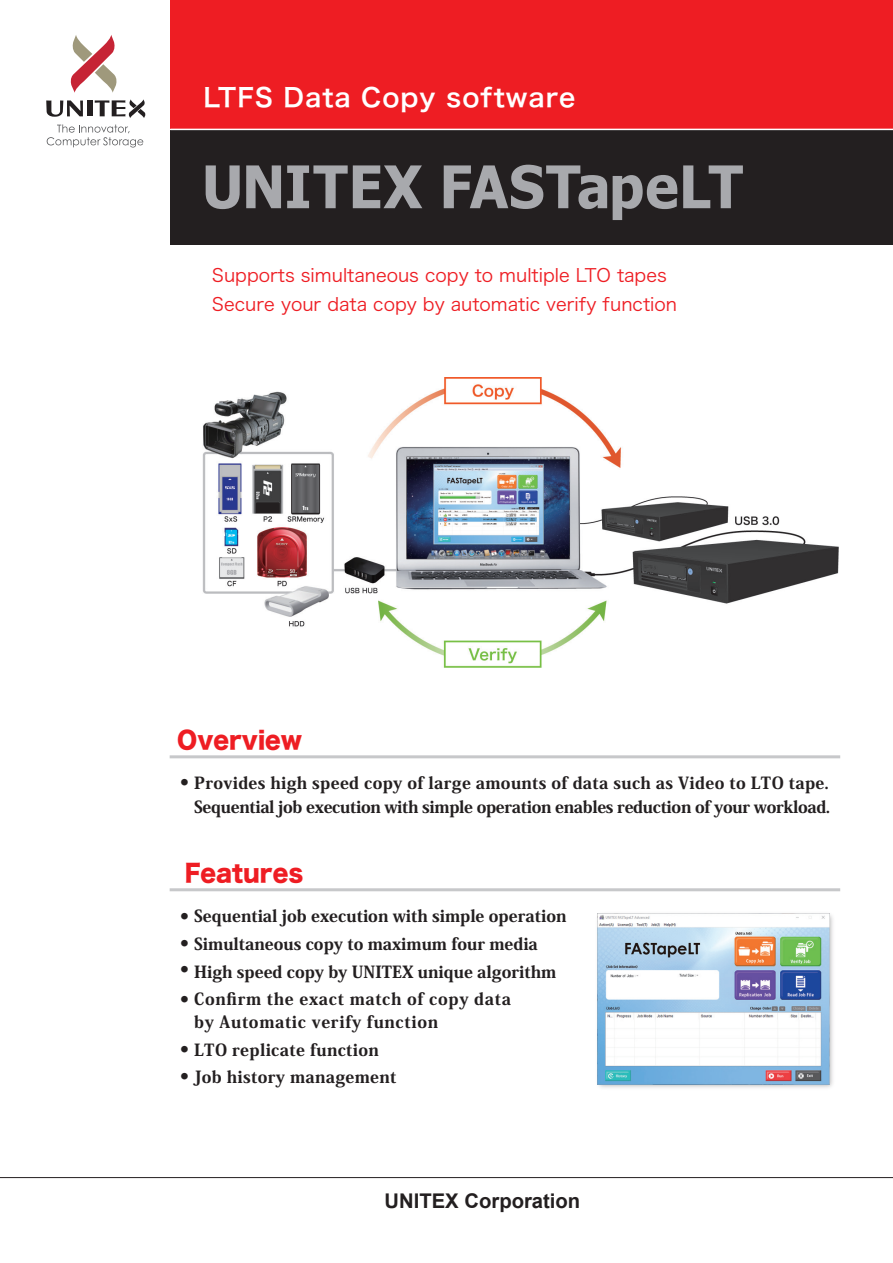
<style>
.page{position:relative;width:893px;height:1263px;background:#fff}
.page>*{position:absolute;margin:0;border:0;box-sizing:border-box;transform-origin:0 0}
.t1{font:700 58.8px "Tahoma";letter-spacing:.005em;color:#a8a9ad;scale:.95 1}
.t2{font:25.5px "Hira Kaku Pro W6";letter-spacing:.04em;color:#fff}
.t3{font:24px "Hira Kaku Std W8";color:#ee1d23;scale:.95 1}
.t4{font:700 20.25px "Arial";color:#231f20}
.t5{font:18.15px/29.1px "Hira Kaku Pro W3";color:#ee1d23}
.t6{font:800 16.5px/24px "Koz Min Pr 6 N";letter-spacing:-.02em;color:#231f20}
.t7{font:800 16.5px/27.8px "Koz Min Pr 6 N";color:#231f20}
.t8{font:800 16.5px/22.5px "Koz Min Pr 6 N";letter-spacing:.04em;color:#231f20}
.t9{font:800 16.5px "Koz Min Pr 6 N";letter-spacing:.02em;color:#231f20}
.t10{font:800 7.5px "Koz Min Pr 6 N";color:#231f20}
</style>
<div class="page">
<img style="left:597px;top:913px;width:236px;height:175px">
<img style="left:597px;top:913px;width:232px;height:171px">
<hr style="left:0;top:1177px;width:893px;height:1px;background:#231f20">
<div style="left:170px;top:0;width:723px;height:129px;background:#ee1d23"></div>
<div style="left:170px;top:130px;width:723px;height:114px;background:#231f20"></div>
<svg style="left:46px;top:100px;width:37px;height:17px"></svg>
<div style="left:87px;top:100px;width:6px;height:16px;background:#231f20"></div>
<svg style="left:95px;top:99px;width:51px;height:19px"></svg>
<svg style="left:70px;top:35px;width:47px;height:58px"></svg>
<svg style="left:47px;top:124px;width:96px;height:23px"></svg>
<hr style="left:170px;top:888px;width:670px;height:3px;background:#c7c8ca">
<hr style="left:170px;top:755px;width:670px;height:3px;background:#c7c8ca">
<img style="left:203px;top:377px;width:636px;height:290px">
<h2 class="t2" style="left:203px;top:74px;width:374px">LTFS Data Copy software</h2>
<h1 class="t1" style="left:202px;top:146px;width:571px">UNITEX FASTapeLT</h1>
<p class="t5" style="left:212px;top:259px;width:467px">Supports simultaneous copy to multiple LTO tapes<br>Secure your data copy by automatic verify function</p>
<h3 class="t3" style="left:177px;top:727px;width:133px">Overview</h3>
<p class="t6" style="left:194px;top:771px;width:637px">Provides high speed copy of large amounts of data such as Video to LTO tape.<br>Sequential job execution with simple operation enables reduction of your workload.</p>
<p class="t10" style="left:181px;top:778px;width:9px">●</p>
<h3 class="t3" style="left:185px;top:860px;width:126px">Features</h3>
<p class="t7" style="left:194px;top:902px;width:374px">Sequential job execution with simple operation<br>Simultaneous copy to maximum four media<br>High speed copy by UNITEX unique algorithm</p>
<p class="t10" style="left:181px;top:912px;width:9px">●</p>
<p class="t10" style="left:181px;top:938px;width:9px">●</p>
<p class="t10" style="left:181px;top:965px;width:9px">●</p>
<p class="t8" style="left:194px;top:988px;width:318px">Confirm the exact match of copy data by Automatic verify function</p>
<p class="t9" style="left:181px;top:1040px;width:199px"><sup>●</sup> LTO replicate function</p>
<p class="t9" style="left:181px;top:1067px;width:217px"><sup>●</sup> Job history management</p>
<p class="t10" style="left:181px;top:995px;width:9px">●</p>
<p class="t4" style="left:384px;top:1186px;width:197px">UNITEX Corporation</p>
</div>
